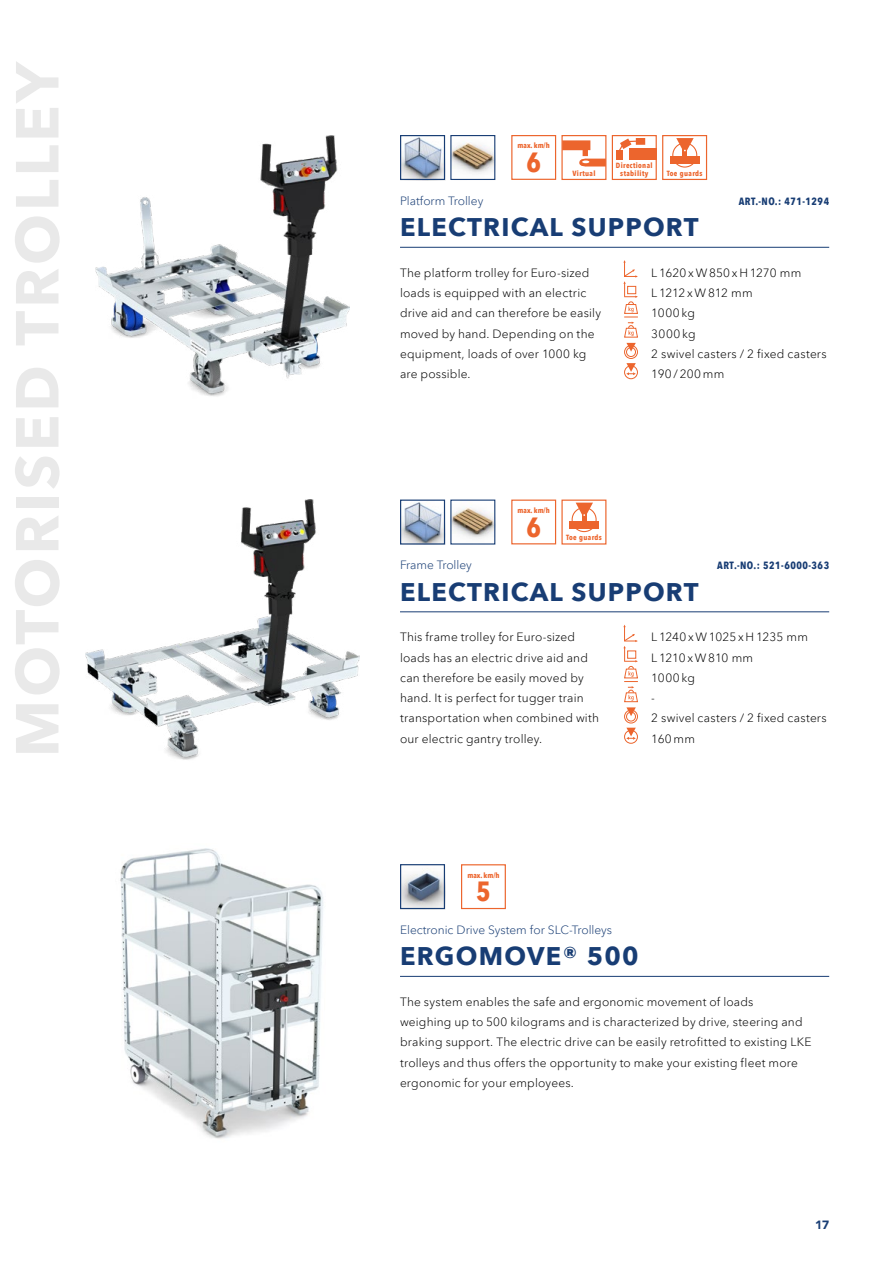
<style>
.page{position:relative;width:893px;height:1263px;background:#fff}
.page>*{position:absolute;margin:0;border:0;box-sizing:border-box;transform-origin:0 0}
.t1{font:700 60px "Avenir Next LT Pro";letter-spacing:.05em;color:#e9e9e9}
.t2{font:700 condensed 27.75px "Avenir Next LT Pro";color:#ec652d}
.t3{font:700 25.5px "Avenir Next LT Pro";letter-spacing:.05em;color:#183d74}
.t4{font:300 12px/20.2px "Avenir Next LT Pro";letter-spacing:.015em;color:#000}
.t5{font:300 12px "Avenir Next LT Pro";color:#183d74}
.t6{font:900 12px "Avenir LT Pro";color:#183d74}
.t7{font:700 condensed 10.5px "Avenir Next LT Pro";letter-spacing:.05em;color:#183d74}
.t8{font:700 condensed 7.5px/7.6px "Avenir Next LT Pro";letter-spacing:.05em;color:#ec652d;text-align:center}
</style>
<div class="page">
<img style="left:95px;top:135px;width:254px;height:261px">
<hr style="left:400px;top:247px;width:429px;height:1px;background:#183d74">
<div style="left:624px;top:345px;width:14px;height:14px;border:1px solid #ec652d;border-radius:50%"></div>
<div style="left:626px;top:347px;width:10px;height:10px;border:1px solid #ec652d;border-radius:50%"></div>
<div style="left:624px;top:365px;width:14px;height:14px;border:1px solid #ec652d;border-radius:50%"></div>
<svg style="left:626px;top:363px;width:10px;height:12px"></svg>
<svg style="left:623px;top:260px;width:15px;height:92px"></svg>
<div style="left:627px;top:286px;width:9px;height:8px;border:1px solid #ec652d"></div>
<img style="left:85px;top:500px;width:274px;height:260px">
<hr style="left:400px;top:611px;width:429px;height:1px;background:#183d74">
<div style="left:624px;top:710px;width:14px;height:13px;border:1px solid #ec652d;border-radius:50%"></div>
<div style="left:626px;top:712px;width:10px;height:9px;border:1px solid #ec652d;border-radius:50%"></div>
<div style="left:624px;top:730px;width:14px;height:14px;border:1px solid #ec652d;border-radius:50%"></div>
<svg style="left:626px;top:728px;width:10px;height:12px"></svg>
<svg style="left:623px;top:625px;width:15px;height:91px"></svg>
<div style="left:627px;top:650px;width:9px;height:9px;border:1px solid #ec652d"></div>
<hr style="left:400px;top:976px;width:429px;height:1px;background:#183d74">
<img style="left:120px;top:848px;width:204px;height:291px">
<div style="left:461px;top:864px;width:45px;height:45px;border:1px solid #ec652d"></div>
<img style="left:402px;top:868px;width:41px;height:39px">
<div style="left:400px;top:864px;width:45px;height:45px;border:1px solid #183d74"></div>
<img style="left:402px;top:137px;width:41px;height:41px">
<div style="left:400px;top:135px;width:45px;height:45px;border:1px solid #183d74"></div>
<img style="left:452px;top:142px;width:41px;height:32px">
<div style="left:450px;top:135px;width:45px;height:45px;border:1px solid #183d74"></div>
<div style="left:511px;top:135px;width:45px;height:45px;border:1px solid #ec652d"></div>
<div style="left:561px;top:135px;width:45px;height:45px;border:1px solid #ec652d"></div>
<svg style="left:562px;top:140px;width:44px;height:27px"></svg>
<div style="left:612px;top:135px;width:45px;height:45px;border:1px solid #ec652d"></div>
<div style="left:616px;top:151px;width:7px;height:9px;background:#ec652d"></div>
<div style="left:636px;top:138px;width:9px;height:7px;background:#ec652d"></div>
<svg style="left:617px;top:138px;width:21px;height:13px"></svg>
<div style="left:629px;top:148px;width:27px;height:12px;background:#ec652d"></div>
<div style="left:662px;top:135px;width:45px;height:45px;border:1px solid #ec652d"></div>
<div style="left:672px;top:143px;width:25px;height:25px;border:1px solid #ec652d;border-radius:50%"></div>
<div style="left:670px;top:156px;width:30px;height:8px;background:#ec652d"></div>
<div style="left:682px;top:150px;width:5px;height:9px;background:#ec652d"></div>
<svg style="left:676px;top:138px;width:18px;height:14px"></svg>
<img style="left:402px;top:502px;width:41px;height:41px">
<div style="left:400px;top:500px;width:45px;height:45px;border:1px solid #183d74"></div>
<img style="left:452px;top:507px;width:41px;height:32px">
<div style="left:511px;top:500px;width:45px;height:44px;border:1px solid #ec652d"></div>
<div style="left:572px;top:507px;width:25px;height:25px;border:1px solid #ec652d;border-radius:50%"></div>
<div style="left:569px;top:521px;width:30px;height:8px;background:#ec652d"></div>
<div style="left:582px;top:514px;width:5px;height:10px;background:#ec652d"></div>
<svg style="left:576px;top:503px;width:17px;height:13px"></svg>
<h1 class="t1" style="left:1px;top:757px;width:699px;rotate:-90deg">MOTORISED TROLLEY</h1>
<p class="t8" style="left:518px;top:142px;width:34px">max. km/h</p>
<h2 class="t2" style="left:526px;top:145px;width:16px">6</h2>
<p class="t8" style="left:572px;top:169px;width:25px">Virtual</p>
<p class="t8" style="left:616px;top:161px;width:38px">Directional stability</p>
<p class="t8" style="left:667px;top:169px;width:37px">Toe guards</p>
<p class="t5" style="left:400px;top:193px;width:85px">Platform Trolley</p>
<h3 class="t3" style="left:400px;top:212px;width:300px">ELECTRICAL SUPPORT</h3>
<p class="t7" style="left:739px;top:195px;width:92px">ART.-NO.: 471-1294</p>
<p class="t4" style="left:400px;top:262px;width:202px">The platform trolley for Euro-sized loads is equipped with an electric drive aid and can therefore be easily moved by hand. Depending on the equipment, loads of over 1000 kg are possible.</p>
<p class="t4" style="left:651px;top:262px;width:177px">L 1620xW850xH 1270 mm<br>L 1212xW812 mm<br>1000kg<br>3000kg<br>2 swivel casters / 2 fixed casters<br>190/200mm</p>
<p class="t8" style="left:518px;top:506px;width:34px">max. km/h</p>
<h2 class="t2" style="left:526px;top:510px;width:16px">6</h2>
<p class="t8" style="left:566px;top:533px;width:37px">Toe guards</p>
<p class="t5" style="left:400px;top:558px;width:73px">Frame Trolley</p>
<h3 class="t3" style="left:400px;top:576px;width:300px">ELECTRICAL SUPPORT</h3>
<p class="t7" style="left:717px;top:559px;width:113px">ART.-NO.: 521-6000-363</p>
<p class="t4" style="left:400px;top:627px;width:201px">This frame trolley for Euro-sized loads has an electric drive aid and can therefore be easily moved by hand. It is perfect for tugger train transportation when combined with our electric gantry trolley.</p>
<p class="t4" style="left:651px;top:627px;width:177px">L 1240xW1025xH 1235 mm<br>L 1210xW810 mm<br>1000kg<br>-<br>2 swivel casters / 2 fixed casters<br>160mm</p>
<p class="t8" style="left:467px;top:871px;width:34px">max. km/h</p>
<h2 class="t2" style="left:476px;top:875px;width:16px">5</h2>
<p class="t5" style="left:400px;top:922px;width:214px">Electronic Drive System for SLC-Trolleys</p>
<h3 class="t3" style="left:400px;top:941px;width:240px">ERGOMOVE® 500</h3>
<p class="t4" style="left:400px;top:991px;width:413px">The system enables the safe and ergonomic movement of loads<br>weighing up to 500 kilograms and is characterized by drive, steering and braking support. The electric drive can be easily retrofitted to existing LKE trolleys and thus offers the opportunity to make your existing fleet more ergonomic for your employees.</p>
<p class="t6" style="left:815px;top:1217px;width:16px">17</p>
</div>
